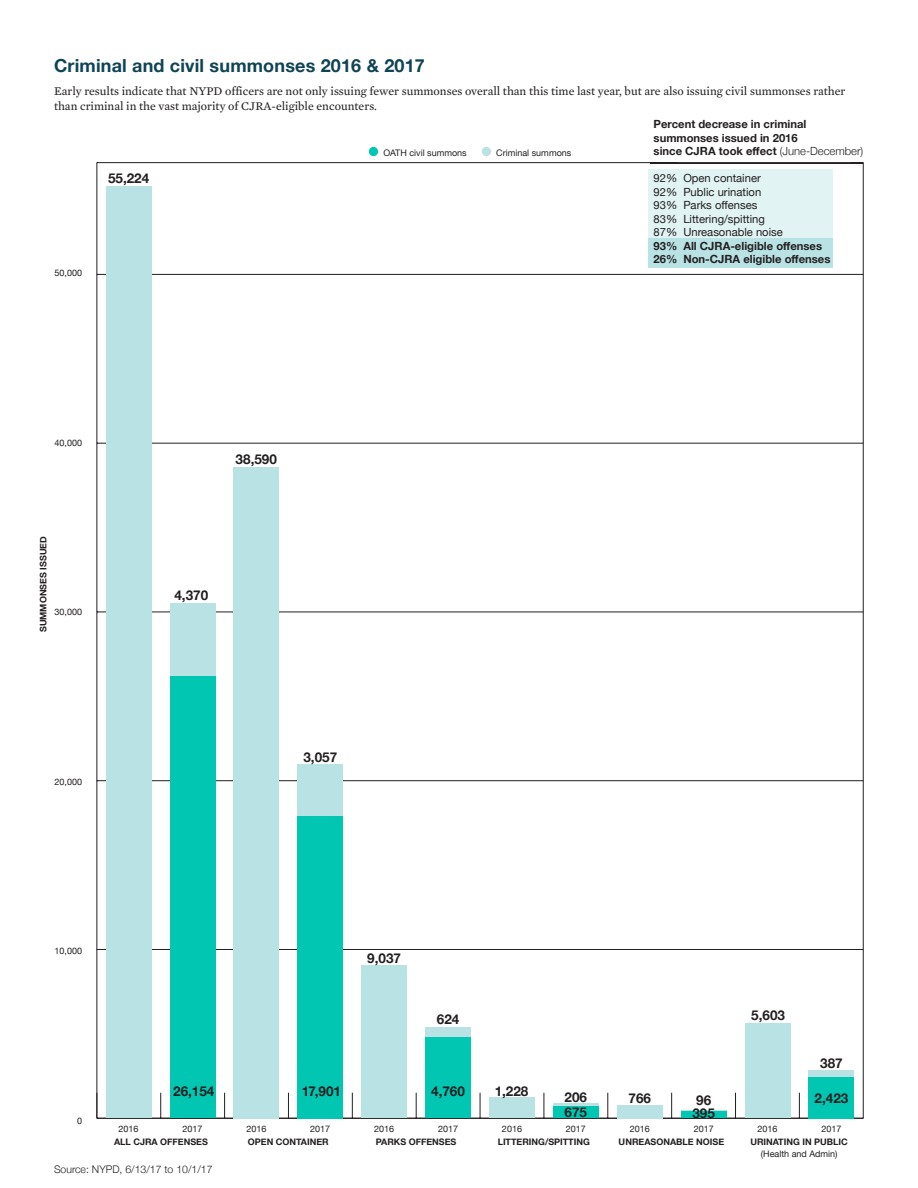
<style>
.page{position:relative;width:918px;height:1188px;background:#fff}
.page>*{position:absolute;margin:0;border:0;box-sizing:border-box;transform-origin:0 0}
.t1{font:700 18px "Helvetica Neue";letter-spacing:.01em;color:#0f4455}
.t2{font:700 13.5px "Helvetica Neue";color:#231f20}
.t3{font:12px/15px "Mercury Text G2";color:#231f20}
.t4{font:700 11.25px/13.5px "Helvetica Neue";color:#231f20}
.t5{font:11.25px "Helvetica Neue";color:#231f20}
.t6{font:300 10.5px "Helvetica Neue";color:#231f20}
.t7{font:9px "Helvetica Neue";color:#231f20}
.t8{font:700 9px "Helvetica Neue";color:#231f20}
.s1{font-weight:300}
</style>
<div class="page">
<svg style="left:160px;top:1093px;width:1px;height:25px"></svg>
<svg style="left:224px;top:1093px;width:1px;height:25px"></svg>
<svg style="left:288px;top:1093px;width:1px;height:25px"></svg>
<svg style="left:352px;top:1093px;width:1px;height:25px"></svg>
<svg style="left:416px;top:1093px;width:1px;height:25px"></svg>
<svg style="left:480px;top:1093px;width:1px;height:25px"></svg>
<svg style="left:544px;top:1093px;width:1px;height:25px"></svg>
<svg style="left:608px;top:1093px;width:1px;height:25px"></svg>
<svg style="left:671px;top:1093px;width:1px;height:25px"></svg>
<svg style="left:735px;top:1093px;width:1px;height:25px"></svg>
<svg style="left:799px;top:1093px;width:1px;height:25px"></svg>
<hr style="left:863px;top:163px;width:1px;height:955px;background:#231f20">
<hr style="left:97px;top:162px;width:1px;height:956px;background:#231f20">
<hr style="left:97px;top:1118px;width:766px;height:1px;background:#231f20">
<hr style="left:97px;top:949px;width:766px;height:1px;background:#231f20">
<hr style="left:97px;top:780px;width:766px;height:1px;background:#231f20">
<hr style="left:97px;top:612px;width:766px;height:1px;background:#231f20">
<hr style="left:97px;top:443px;width:766px;height:1px;background:#231f20">
<hr style="left:97px;top:274px;width:766px;height:1px;background:#231f20">
<hr style="left:97px;top:162px;width:766px;height:1px;background:#231f20">
<div style="left:170px;top:603px;width:45px;height:74px;background:#b9e2e4"></div>
<div style="left:297px;top:764px;width:46px;height:52px;background:#b9e2e4"></div>
<div style="left:425px;top:1027px;width:46px;height:11px;background:#b9e2e4"></div>
<svg style="left:553px;top:1103px;width:46px;height:4px"></svg>
<hr style="left:681px;top:1110px;width:46px;height:1px;background:#b9e2e4">
<div style="left:809px;top:1071px;width:45px;height:6px;background:#b9e2e4"></div>
<div style="left:106px;top:186px;width:46px;height:932px;background:#b9e2e4"></div>
<div style="left:170px;top:677px;width:45px;height:441px;background:#01c6b2"></div>
<div style="left:234px;top:467px;width:45px;height:651px;background:#b9e2e4"></div>
<div style="left:297px;top:816px;width:46px;height:302px;background:#01c6b2"></div>
<div style="left:361px;top:965px;width:46px;height:153px;background:#b9e2e4"></div>
<div style="left:425px;top:1038px;width:46px;height:80px;background:#01c6b2"></div>
<div style="left:489px;top:1097px;width:46px;height:21px;background:#b9e2e4"></div>
<div style="left:553px;top:1107px;width:46px;height:11px;background:#01c6b2"></div>
<div style="left:617px;top:1105px;width:46px;height:13px;background:#b9e2e4"></div>
<div style="left:681px;top:1111px;width:46px;height:7px;background:#01c6b2"></div>
<div style="left:745px;top:1023px;width:45px;height:95px;background:#b9e2e4"></div>
<div style="left:809px;top:1077px;width:45px;height:41px;background:#01c6b2"></div>
<div style="left:482px;top:147px;width:9px;height:9px;background:#b9e2e4;border-radius:50%"></div>
<div style="left:369px;top:147px;width:9px;height:9px;background:#01c6b2;border-radius:50%"></div>
<div style="left:648px;top:238px;width:185px;height:29px;background:#b9e2e4"></div>
<div style="left:648px;top:169px;width:185px;height:69px;background:#e1f3f3"></div>
<hr style="left:650px;top:162px;width:213px;height:2px;background:#231f20">
<p class="t1" style="left:54px;top:51px;width:372px">Criminal and civil summonses 2016 &amp; 2017</p>
<p class="t3" style="left:54px;top:84px;width:793px">Early results indicate that NYPD officers are not only issuing fewer summonses overall than this time last year, but are also issuing civil summonses rather than criminal in the vast majority of CJRA-eligible encounters.</p>
<p class="t4" style="left:654px;top:118px;width:211px">Percent decrease in criminal summonses issued in 2016<br>since CJRA took effect <span class="s1">(June-December)</span></p>
<p class="t5" style="left:654px;top:172px;width:25px">92%</p>
<p class="t5" style="left:654px;top:185px;width:25px">92%</p>
<p class="t5" style="left:654px;top:199px;width:25px">93%</p>
<p class="t5" style="left:654px;top:212px;width:25px">83%</p>
<p class="t5" style="left:654px;top:226px;width:25px">87%</p>
<p class="t4" style="left:654px;top:239px;width:25px">93%</p>
<p class="t4" style="left:654px;top:253px;width:25px">26%</p>
<p class="t7" style="left:383px;top:147px;width:85px">OATH civil summons</p>
<p class="t7" style="left:496px;top:147px;width:77px">Criminal summons</p>
<p class="t2" style="left:108px;top:168px;width:43px">55,224</p>
<p class="t5" style="left:683px;top:172px;width:79px">Open container</p>
<p class="t5" style="left:683px;top:185px;width:79px">Public urination</p>
<p class="t5" style="left:683px;top:199px;width:76px">Parks offenses</p>
<p class="t5" style="left:683px;top:212px;width:83px">Littering/spitting</p>
<p class="t5" style="left:683px;top:226px;width:101px">Unreasonable noise</p>
<p class="t4" style="left:683px;top:239px;width:140px">All CJRA-eligible offenses</p>
<p class="t4" style="left:683px;top:253px;width:149px">Non-CJRA eligible offenses</p>
<p class="t7" style="left:55px;top:268px;width:29px">50,000</p>
<p class="t7" style="left:55px;top:437px;width:29px">40,000</p>
<p class="t8" style="left:36px;top:632px;width:98px;rotate:-90deg">SUMMONSES ISSUED</p>
<p class="t7" style="left:55px;top:607px;width:29px">30,000</p>
<p class="t7" style="left:55px;top:776px;width:29px">20,000</p>
<p class="t2" style="left:236px;top:449px;width:43px">38,590</p>
<p class="t2" style="left:174px;top:584px;width:35px">4,370</p>
<p class="t2" style="left:303px;top:746px;width:35px">3,057</p>
<p class="t7" style="left:55px;top:946px;width:29px">10,000</p>
<p class="t7" style="left:77px;top:1115px;width:7px">0</p>
<p class="t2" style="left:173px;top:1080px;width:43px">26,154</p>
<p class="t2" style="left:367px;top:948px;width:35px">9,037</p>
<p class="t2" style="left:302px;top:1080px;width:41px">17,901</p>
<p class="t2" style="left:437px;top:1009px;width:24px">624</p>
<p class="t2" style="left:431px;top:1080px;width:35px">4,760</p>
<p class="t2" style="left:495px;top:1080px;width:35px">1,228</p>
<p class="t2" style="left:565px;top:1086px;width:24px">206</p>
<p class="t2" style="left:565px;top:1102px;width:24px">675</p>
<p class="t2" style="left:629px;top:1088px;width:24px">766</p>
<p class="t2" style="left:696px;top:1089px;width:17px">96</p>
<p class="t2" style="left:692px;top:1102px;width:24px">395</p>
<p class="t2" style="left:751px;top:1005px;width:35px">5,603</p>
<p class="t2" style="left:820px;top:1052px;width:24px">387</p>
<p class="t2" style="left:815px;top:1088px;width:35px">2,423</p>
<p class="t7" style="left:119px;top:1123px;width:22px">2016</p>
<p class="t7" style="left:183px;top:1123px;width:22px">2017</p>
<p class="t7" style="left:246px;top:1123px;width:22px">2016</p>
<p class="t7" style="left:310px;top:1123px;width:22px">2017</p>
<p class="t7" style="left:374px;top:1123px;width:22px">2016</p>
<p class="t7" style="left:438px;top:1123px;width:22px">2017</p>
<p class="t7" style="left:502px;top:1123px;width:22px">2016</p>
<p class="t7" style="left:566px;top:1123px;width:22px">2017</p>
<p class="t7" style="left:630px;top:1123px;width:22px">2016</p>
<p class="t7" style="left:694px;top:1123px;width:22px">2017</p>
<p class="t7" style="left:758px;top:1123px;width:22px">2016</p>
<p class="t7" style="left:821px;top:1123px;width:22px">2017</p>
<p class="t8" style="left:114px;top:1135px;width:95px">ALL CJRA OFFENSES</p>
<p class="t8" style="left:248px;top:1135px;width:82px">OPEN CONTAINER</p>
<p class="t8" style="left:376px;top:1135px;width:82px">PARKS OFFENSES</p>
<p class="t8" style="left:498px;top:1135px;width:94px">LITTERING/SPITTING</p>
<p class="t8" style="left:619px;top:1135px;width:107px">UNREASONABLE NOISE</p>
<p class="t8" style="left:750px;top:1135px;width:99px">URINATING IN PUBLIC</p>
<p class="t7" style="left:761px;top:1149px;width:78px">(Health and Admin)</p>
<p class="t6" style="left:54px;top:1161px;width:160px">Source: NYPD, 6/13/17 to 10/1/17</p>
</div>
